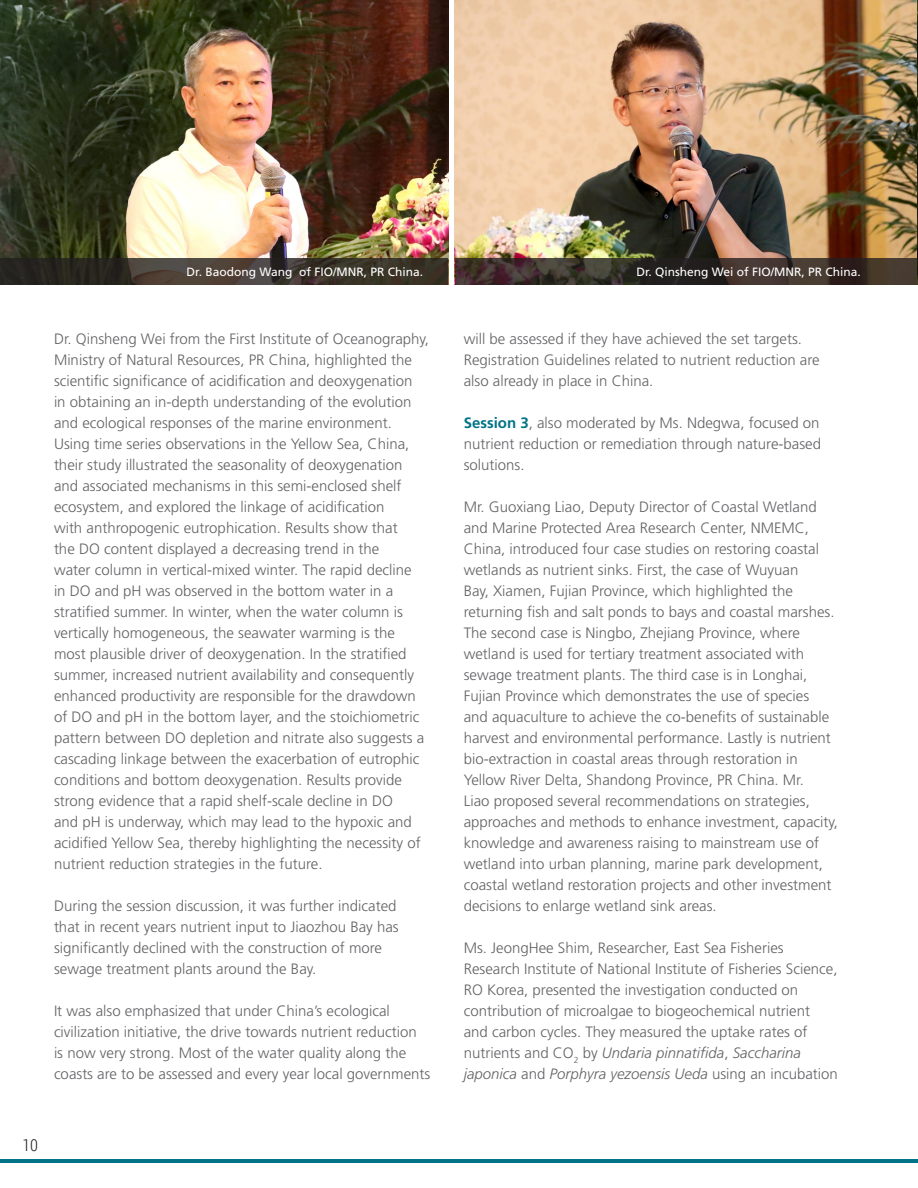
<style>
.page{position:relative;width:918px;height:1188px;background:#fff}
.page>*{position:absolute;margin:0;border:0;box-sizing:border-box;transform-origin:0 0}
.t1{font:300 16.5px "Roboto Condensed";color:#231f20}
.t2{font:300 15px/21px "Frutiger LT Std";color:#636366}
.t3{font:12px "Frutiger LT Std";color:#fff}
.s1{font-weight:700;color:#017387}
.s2{font-style:italic}
</style>
<div class="page">
<hr style="left:0;top:1159px;width:918px;height:4px;background:#017387">
<img style="left:0;top:0;width:448px;height:258px">
<img style="left:455px;top:0;width:463px;height:258px">
<svg style="left:455px;top:258px;width:463px;height:27px;background:#392f2a"></svg>
<svg style="left:0;top:258px;width:448px;height:27px;background:#3a342b"></svg>
<p class="t3" style="left:187px;top:265px;width:238px">Dr. Baodong Wang of FIO/MNR, PR China.</p>
<p class="t3" style="left:636px;top:265px;width:226px">Dr. Qinsheng Wei of FIO/MNR, PR China.</p>
<p class="t2" style="left:54px;top:328px;width:377px">Dr. Qinsheng Wei from the First Institute of Oceanography, Ministry of Natural Resources, PR China, highlighted the scientific significance of acidification and deoxygenation<br>in obtaining an in-depth understanding of the evolution and ecological responses of the marine environment.<br>Using time series observations in the Yellow Sea, China, their study illustrated the seasonality of deoxygenation and associated mechanisms in this semi-enclosed shelf ecosystem, and explored the linkage of acidification<br>with anthropogenic eutrophication. Results show that<br>the DO content displayed a decreasing trend in the<br>water column in vertical-mixed winter. The rapid decline<br>in DO and pH was observed in the bottom water in a stratified summer. In winter, when the water column is vertically homogeneous, the seawater warming is the most plausible driver of deoxygenation. In the stratified summer, increased nutrient availability and consequently enhanced productivity are responsible for the drawdown of DO and pH in the bottom layer, and the stoichiometric pattern between DO depletion and nitrate also suggests a cascading linkage between the exacerbation of eutrophic conditions and bottom deoxygenation. Results provide strong evidence that a rapid shelf-scale decline in DO<br>and pH is underway, which may lead to the hypoxic and acidified Yellow Sea, thereby highlighting the necessity of nutrient reduction strategies in the future.</p>
<p class="t2" style="left:54px;top:895px;width:346px">During the session discussion, it was further indicated that in recent years nutrient input to Jiaozhou Bay has significantly declined with the construction of more sewage treatment plants around the Bay.</p>
<p class="t2" style="left:54px;top:1000px;width:378px">It was also emphasized that under China’s ecological civilization initiative, the drive towards nutrient reduction<br>is now very strong. Most of the water quality along the coasts are to be assessed and every year local governments</p>
<p class="t2" style="left:464px;top:328px;width:357px">will be assessed if they have achieved the set targets.<br>Registration Guidelines related to nutrient reduction are also already in place in China.</p>
<p class="t2" style="left:464px;top:412px;width:359px;text-align:justify"><span class="s1">Session 3</span>, also moderated by Ms. Ndegwa, focused on nutrient reduction or remediation through nature-based solutions.</p>
<p class="t2" style="left:464px;top:496px;width:376px">Mr. Guoxiang Liao, Deputy Director of Coastal Wetland and Marine Protected Area Research Center, NMEMC, China, introduced four case studies on restoring coastal wetlands as nutrient sinks. First, the case of Wuyuan<br>Bay, Xiamen, Fujian Province, which highlighted the returning fish and salt ponds to bays and coastal marshes.<br>The second case is Ningbo, Zhejiang Province, where wetland is used for tertiary treatment associated with sewage treatment plants. The third case is in Longhai, Fujian Province which demonstrates the use of species<br>and aquaculture to achieve the co-benefits of sustainable harvest and environmental performance. Lastly is nutrient bio-extraction in coastal areas through restoration in Yellow River Delta, Shandong Province, PR China. Mr.<br>Liao proposed several recommendations on strategies, approaches and methods to enhance investment, capacity, knowledge and awareness raising to mainstream use of wetland into urban planning, marine park development, coastal wetland restoration projects and other investment decisions to enlarge wetland sink areas.</p>
<p class="t2" style="left:464px;top:937px;width:376px">Ms. JeongHee Shim, Researcher, East Sea Fisheries Research Institute of National Institute of Fisheries Science, RO Korea, presented the investigation conducted on contribution of microalgae to biogeochemical nutrient and carbon cycles. They measured the uptake rates of nutrients and CO<sub>2</sub> by <span class="s2">Undaria pinnatifida</span>, <span class="s2">Saccharina japonica</span> and <span class="s2">Porphyra yezoensis Ueda</span> using an incubation</p>
<p class="t1" style="left:22px;top:1133px;width:17px">10</p>
</div>
